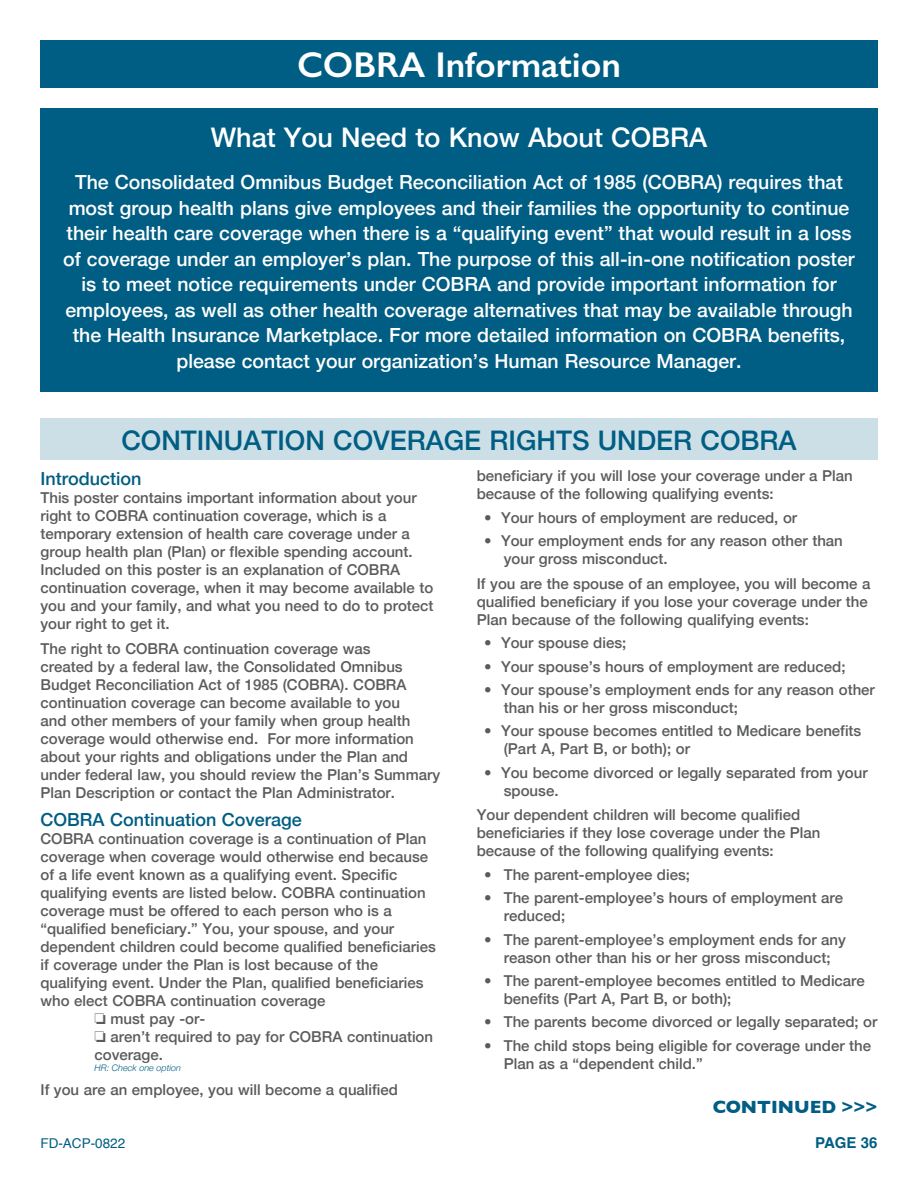
<style>
.page{position:relative;width:918px;height:1188px;background:#fff}
.page>*{position:absolute;margin:0;border:0;box-sizing:border-box;transform-origin:0 0}
.t1{font:600 36px "Gill Sans";color:#fff}
.t2{font:500 27px "Helvetica Neue";color:#005d83}
.t3{font:500 27px "Helvetica Neue";color:#fff}
.t4{font:500 19.5px/25.5px "Helvetica Neue";color:#fff;text-align:center}
.t5{font:500 18px "Helvetica Neue";color:#005d83}
.t6{font:700 18px "Gill Sans";color:#005d83}
.t7{font:500 15px/18px "Helvetica Neue";color:#5a5b5d}
.t8{font:700 15px "Helvetica";color:#005d83}
.t9{font:13.5px "Helvetica";color:#005d83}
.t10{font:italic 300 9px "Helvetica Neue";color:#005d83}
</style>
<div class="page">
<div style="left:41px;top:40px;width:837px;height:48px;background:#005d83"></div>
<div style="left:41px;top:108px;width:837px;height:283px;background:#005d83"></div>
<div style="left:41px;top:419px;width:837px;height:41px;background:#ccdfe6"></div>
<h1 class="t1" style="left:297px;top:44px;width:325px">COBRA Information</h1>
<h2 class="t3" style="left:211px;top:127px;width:498px">What You Need to Know About COBRA</h2>
<p class="t4" style="left:63px;top:171px;width:793px">The Consolidated Omnibus Budget Reconciliation Act of 1985 (COBRA) requires that most group health plans give employees and their families the opportunity to continue their health care coverage when there is a “qualifying event” that would result in a loss of coverage under an employer’s plan. The purpose of this all-in-one notification poster is to meet notice requirements under COBRA and provide important information for employees, as well as other health coverage alternatives that may be available through the Health Insurance Marketplace. For more detailed information on COBRA benefits, please contact your organization’s Human Resource Manager.</p>
<h2 class="t2" style="left:121px;top:430px;width:677px">CONTINUATION COVERAGE RIGHTS UNDER COBRA</h2>
<p class="t5" style="left:41px;top:472px;width:103px">Introduction</p>
<p class="t7" style="left:40px;top:490px;width:395px">This poster contains important information about your right to COBRA continuation coverage, which is a temporary extension of health care coverage under a group health plan (Plan) or flexible spending account.<br>Included on this poster is an explanation of COBRA continuation coverage, when it may become available to you and your family, and what you need to do to protect your right to get it.</p>
<p class="t7" style="left:40px;top:641px;width:401px">The right to COBRA continuation coverage was<br>created by a federal law, the Consolidated Omnibus Budget Reconciliation Act of 1985 (COBRA). COBRA continuation coverage can become available to you<br>and other members of your family when group health coverage would otherwise end. For more information about your rights and obligations under the Plan and under federal law, you should review the Plan’s Summary Plan Description or contact the Plan Administrator.</p>
<p class="t5" style="left:40px;top:813px;width:263px">COBRA Continuation Coverage</p>
<p class="t7" style="left:40px;top:831px;width:397px">COBRA continuation coverage is a continuation of Plan coverage when coverage would otherwise end because of a life event known as a qualifying event. Specific qualifying events are listed below. COBRA continuation coverage must be offered to each person who is a “qualified beneficiary.” You, your spouse, and your dependent children could become qualified beneficiaries if coverage under the Plan is lost because of the qualifying event. Under the Plan, qualified beneficiaries who elect COBRA continuation coverage</p>
<p class="t7" style="left:94px;top:1011px;width:112px">□ must pay -or-</p>
<p class="t7" style="left:94px;top:1029px;width:340px">□ aren’t required to pay for COBRA continuation coverage.</p>
<p class="t10" style="left:94px;top:1064px;width:88px">HR: Check one option</p>
<p class="t7" style="left:40px;top:1082px;width:359px">If you are an employee, you will become a qualified</p>
<p class="t7" style="left:477px;top:468px;width:377px">beneficiary if you will lose your coverage under a Plan because of the following qualifying events:</p>
<p class="t7" style="left:484px;top:510px;width:314px">• Your hours of employment are reduced, or</p>
<p class="t7" style="left:504px;top:533px;width:341px;text-indent:-20px">• Your employment ends for any reason other than your gross misconduct.</p>
<p class="t7" style="left:477px;top:576px;width:395px">If you are the spouse of an employee, you will become a qualified beneficiary if you lose your coverage under the<br>Plan because of the following qualifying events:</p>
<p class="t7" style="left:484px;top:635px;width:144px">• Your spouse dies;</p>
<p class="t7" style="left:484px;top:659px;width:363px">• Your spouse’s hours of employment are reduced;</p>
<p class="t7" style="left:504px;top:682px;width:373px;text-indent:-20px">• Your spouse’s employment ends for any reason other than his or her gross misconduct;</p>
<p class="t7" style="left:504px;top:723px;width:359px;text-indent:-20px">• Your spouse becomes entitled to Medicare benefits (Part A, Part B, or both); or</p>
<p class="t7" style="left:504px;top:765px;width:365px;text-indent:-20px">• You become divorced or legally separated from your spouse.</p>
<p class="t7" style="left:477px;top:808px;width:345px">Your dependent children will become qualified beneficiaries if they lose coverage under the Plan because of the following qualifying events:</p>
<p class="t7" style="left:484px;top:867px;width:207px">• The parent-employee dies;</p>
<p class="t7" style="left:504px;top:890px;width:341px;text-indent:-20px">• The parent-employee’s hours of employment are reduced;</p>
<p class="t7" style="left:484px;top:932px;width:363px;text-align:center">• The parent-employee’s employment ends for any reason other than his or her gross misconduct;</p>
<p class="t7" style="left:504px;top:973px;width:363px;text-indent:-20px">• The parent-employee becomes entitled to Medicare benefits (Part A, Part B, or both);</p>
<p class="t7" style="left:484px;top:1015px;width:395px">• The parents become divorced or legally separated; or</p>
<p class="t7" style="left:504px;top:1038px;width:369px;text-indent:-20px">• The child stops being eligible for coverage under the<br>Plan as a “dependent child.”</p>
<p class="t6" style="left:713px;top:1096px;width:166px">CONTINUED &gt;&gt;&gt;</p>
<p class="t9" style="left:40px;top:1135px;width:86px">FD-ACP-0822</p>
<p class="t8" style="left:815px;top:1134px;width:64px">PAGE 36</p>
</div>
